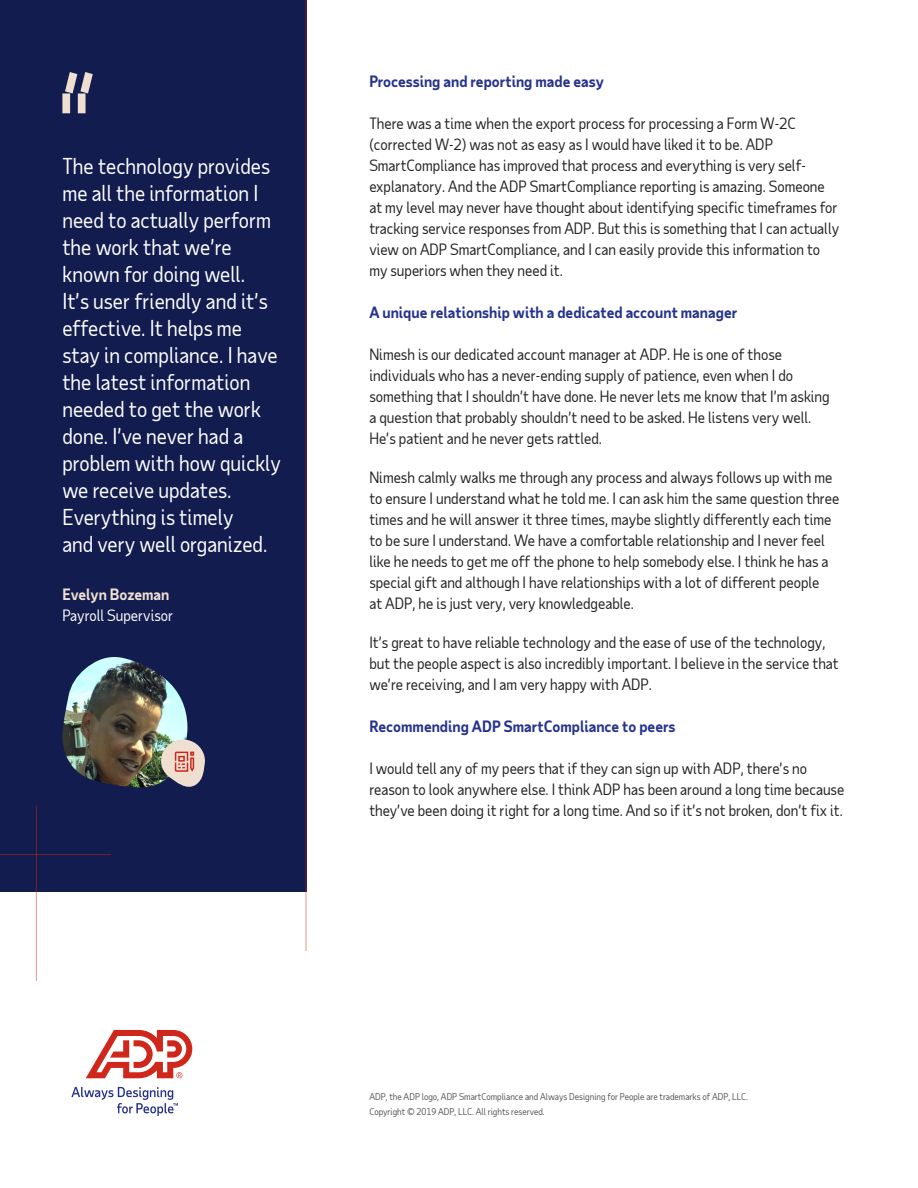
<style>
.page{position:relative;width:918px;height:1188px;background:#fff}
.page>*{position:absolute;margin:0;border:0;box-sizing:border-box;transform-origin:0 0}
.Accent_-_quote{font:21px/27px "Taub Sans";color:#fff}
.Body{font:15px/21px "Taub Sans";color:#222}
.Second-level_heading{font:700 15px "Taub Sans";color:#26328c}
.Body-2{font:15px/21px "Taub Sans";color:#fff}
.t1{font:9px/15px "Taub Sans";color:#54565a}
.s1{font-weight:700;color:#efdfd1}
</style>
<div class="page">
<div style="left:0;top:0;width:306px;height:891px;background:#121c4e"></div>
<hr style="left:306px;top:0;width:1px;height:951px;background:#d0271d">
<hr style="left:36px;top:806px;width:1px;height:175px;background:#d0271d">
<hr style="left:0;top:854px;width:111px;height:1px;background:#d0271d">
<svg style="left:86px;top:1030px;width:106px;height:48px"></svg>
<svg style="left:71px;top:1087px;width:107px;height:29px"></svg>
<svg style="left:62px;top:72px;width:31px;height:41px"></svg>
<img style="left:62px;top:657px;width:126px;height:131px">
<svg style="left:161px;top:738px;width:44px;height:50px"></svg>
<p class="Accent_-_quote" style="left:62px;top:152px;width:220px">The technology provides me all the information I need to actually perform the work that we’re known for doing well.<br>It’s user friendly and it’s effective. It helps me stay in compliance. I have the latest information needed to get the work done. I’ve never had a problem with how quickly we receive updates.<br>Everything is timely<br>and very well organized.</p>
<p class="Body-2" style="left:62px;top:584px;width:112px"><span class="s1">Evelyn Bozeman<br></span>Payroll Supervisor</p>
<p class="Second-level_heading" style="left:369px;top:72px;width:236px">Processing and reporting made easy</p>
<p class="Body" style="left:369px;top:113px;width:471px">There was a time when the export process for processing a Form W-2C (corrected W-2) was not as easy as I would have liked it to be. ADP SmartCompliance has improved that process and everything is very self&shy;explanatory. And the ADP SmartCompliance reporting is amazing. Someone at my level may never have thought about identifying specific timeframes for tracking service responses from ADP. But this is something that I can actually view on ADP SmartCompliance, and I can easily provide this information to my superiors when they need it.</p>
<p class="Second-level_heading" style="left:369px;top:303px;width:370px">A unique relationship with a dedicated account manager</p>
<p class="Body" style="left:369px;top:344px;width:462px">Nimesh is our dedicated account manager at ADP. He is one of those individuals who has a never-ending supply of patience, even when I do something that I shouldn’t have done. He never lets me know that I’m asking a question that probably shouldn’t need to be asked. He listens very well.<br>He’s patient and he never gets rattled.</p>
<p class="Body" style="left:369px;top:467px;width:471px">Nimesh calmly walks me through any process and always follows up with me to ensure I understand what he told me. I can ask him the same question three times and he will answer it three times, maybe slightly differently each time to be sure I understand. We have a comfortable relationship and I never feel like he needs to get me off the phone to help somebody else. I think he has a special gift and although I have relationships with a lot of different people<br>at ADP, he is just very, very knowledgeable.</p>
<p class="Body" style="left:369px;top:632px;width:471px">It’s great to have reliable technology and the ease of use of the technology, but the people aspect is also incredibly important. I believe in the service that we’re receiving, and I am very happy with ADP.</p>
<p class="Second-level_heading" style="left:369px;top:717px;width:308px">Recommending ADP SmartCompliance to peers</p>
<p class="Body" style="left:369px;top:758px;width:477px">I would tell any of my peers that if they can sign up with ADP, there’s no reason to look anywhere else. I think ADP has been around a long time because they’ve been doing it right for a long time. And so if it’s not broken, don’t fix it.</p>
<p class="t1" style="left:369px;top:1088px;width:380px">ADP, the ADP logo, ADP SmartCompliance and Always Designing for People are trademarks of ADP, LLC.<br>Copyright © 2019 ADP, LLC. All rights reserved.</p>
</div>
